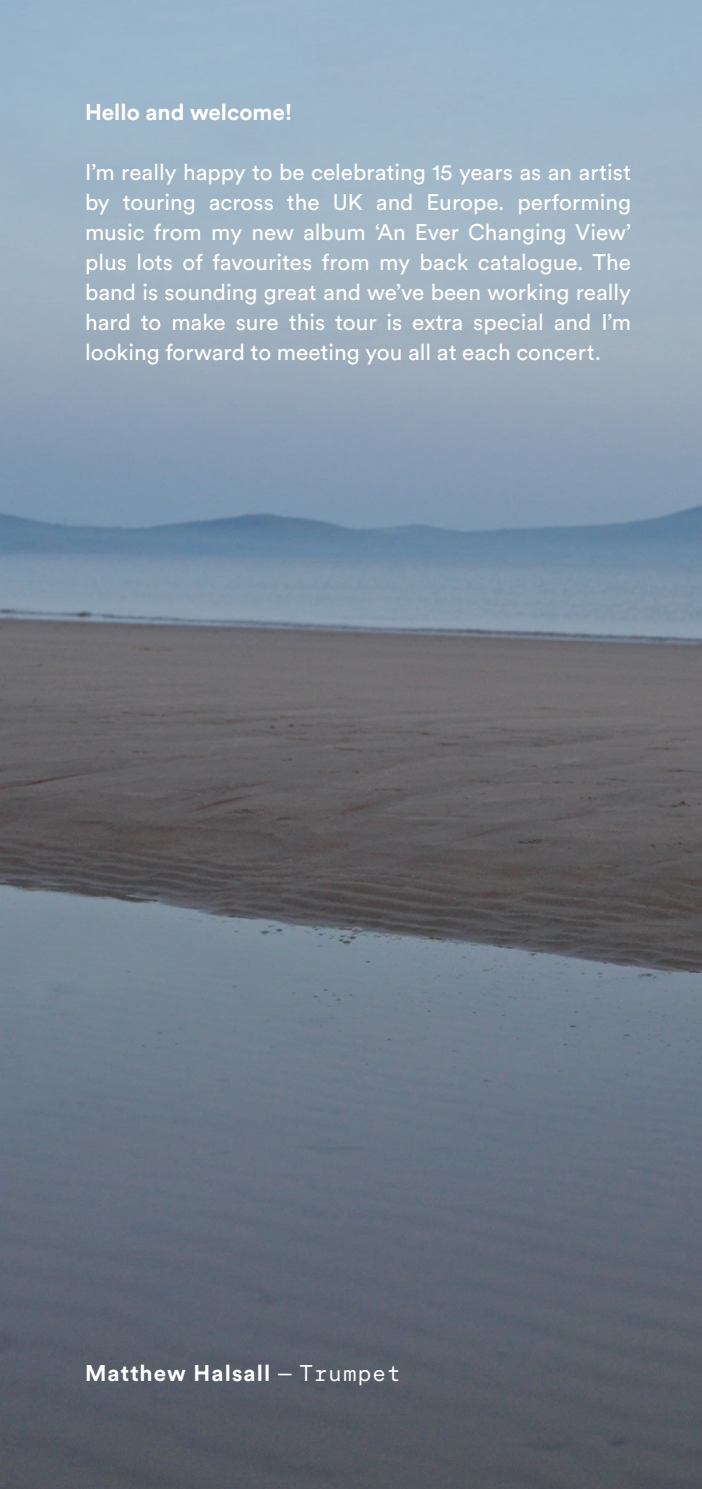
<style>
.page{position:relative;width:702px;height:1489px;background:#fff}
.page>*{position:absolute;margin:0;border:0;box-sizing:border-box;transform-origin:0 0}
.t1{font:22.5px/30px "Circular Pro";color:#fff;text-align:justify}
.t2{font:700 22.5px "Circular Pro";letter-spacing:.05em;color:#fff}
.t3{font:700 22.5px "Circular Pro";letter-spacing:.015em;color:#fff}
.s1{font-family:"Circular XX Mono";font-weight:400}
</style>
<div class="page">
<img style="left:0;top:0;width:702px;height:1488px">
<p class="t3" style="left:85px;top:97px;width:209px">Hello and welcome!</p>
<p class="t1" style="left:85px;top:156px;width:547px">I’m really happy to be celebrating 15 years as an artist by touring across the UK and Europe. performing music from my new album ‘An Ever Changing View’ plus lots of favourites from my back catalogue. The band is sounding great and we’ve been working really hard to make sure this tour is extra special and I’m looking forward to meeting you all at each concert.</p>
<p class="t2" style="left:85px;top:1357px;width:317px">Matthew Halsall <span class="s1">— Trumpet</span></p>
</div>
